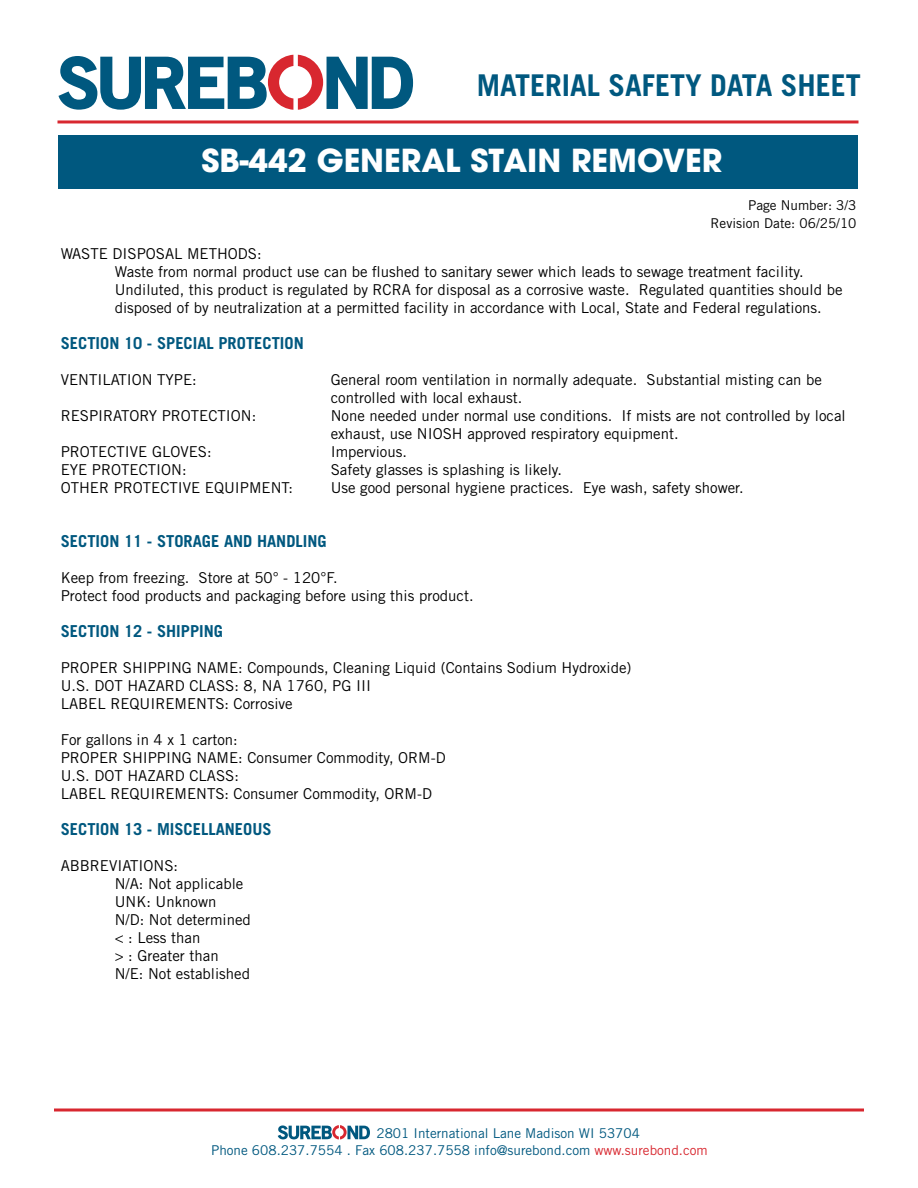
<style>
.page{position:relative;width:918px;height:1188px;background:#fff}
.page>*{position:absolute;margin:0;border:0;box-sizing:border-box;transform-origin:0 0}
.t1{font:700 31.5px "Avant Garde";color:#fff}
.t2{font:700 30px "Trade Gothic";color:#00587f}
.t3{font:700 16.5px "Trade Gothic";color:#00587f}
.t4{font:15px/18px "Trade Gothic";color:#000}
.t5{font:13.5px/16.2px "Trade Gothic";color:#00587f}
.t6{font:13.5px/18px "Trade Gothic";color:#000;text-align:right}
.s1{color:#d8272f}
</style>
<div class="page">
<svg style="left:58px;top:55px;width:355px;height:55px"></svg>
<hr style="left:57px;top:120px;width:801px;height:3px;background:#d8272f">
<div style="left:58px;top:135px;width:800px;height:54px;background:#00587f"></div>
<svg style="left:54px;top:1108px;width:810px;height:4px;background:#e15c62"></svg>
<svg style="left:278px;top:1125px;width:92px;height:14px"></svg>
<h2 class="t2" style="left:477px;top:67px;width:386px">MATERIAL SAFETY DATA SHEET</h2>
<h1 class="t1" style="left:201px;top:140px;width:523px">SB-442 GENERAL STAIN REMOVER</h1>
<p class="t6" style="left:711px;top:196px;width:147px">Page Number: /3<br>Revision Date: 06/25/1 0</p>
<p class="t4" style="left:115px;top:245px;width:729px;text-indent:-54px">WASTE DISPOSAL METHODS:<br>Waste from normal product use can be flushed to sanitary sewer which leads to sewage treatment facility.<br>Undiluted, this product is regulated by RCRA for disposal as a corrosive waste. Regulated quantities should be disposed of by neutralization at a permitted facility in accordance with Local, State and Federal regulations.</p>
<p class="t3" style="left:61px;top:333px;width:245px">SECTION 10 - SPECIAL PROTECTION</p>
<p class="t4" style="left:61px;top:371px;width:138px">VENTILATION TYPE:</p>
<p class="t4" style="left:331px;top:371px;width:493px">General room ventilation in normally adequate. Substantial misting can be controlled with local exhaust.</p>
<p class="t4" style="left:61px;top:407px;width:197px">RESPIRATORY PROTECTION:</p>
<p class="t4" style="left:331px;top:407px;width:516px">None needed under normal use conditions. If mists are not controlled by local exhaust, use NIOSH approved respiratory equipment.</p>
<p class="t4" style="left:61px;top:443px;width:152px">PROTECTIVE GLOVES:</p>
<p class="t4" style="left:331px;top:443px;width:78px">Impervious.</p>
<p class="t4" style="left:61px;top:461px;width:127px">EYE PROTECTION:</p>
<p class="t4" style="left:331px;top:461px;width:233px">Safety glasses is splashing is likely.</p>
<p class="t4" style="left:61px;top:479px;width:234px">OTHER PROTECTIVE EQUIPMENT:</p>
<p class="t4" style="left:331px;top:479px;width:414px">Use good personal hygiene practices. Eye wash, safety shower.</p>
<p class="t3" style="left:61px;top:531px;width:267px">SECTION 11 - STORAGE AND HANDLING</p>
<p class="t4" style="left:61px;top:569px;width:414px">Keep from freezing. Store at 50° - 1 20°F.<br>Protect food products and packaging before using this product.</p>
<p class="t3" style="left:61px;top:621px;width:164px">SECTION 12 - SHIPPING</p>
<p class="t4" style="left:61px;top:659px;width:572px">PROPER SHIPPING NAME: Compounds, Cleaning Liquid (Contains Sodium Hydroxide)<br>U.S. DOT HAZARD CLASS: 8, NA 1 760, PG III<br>LABEL REQUIREMENTS: Corrosive</p>
<p class="t4" style="left:61px;top:731px;width:387px">For gallons in 4 x 1 carton:<br>PROPER SHIPPING NAME: Consumer Commodity, ORM-D U.S. DOT HAZARD CLASS:<br>LABEL REQUIREMENTS: Consumer Commodity, ORM-D</p>
<p class="t3" style="left:61px;top:819px;width:212px">SECTION 13 - MISCELLANEOUS</p>
<p class="t4" style="left:115px;top:857px;width:138px;text-indent:-54px">ABBREVIATIONS:<br>N/A: Not applicable<br>UNK: Unknown<br>N/D: Not determined &lt; : Less than<br>&gt; : Greater than<br>N/E: Not established</p>
<p class="t5" style="left:211px;top:1125px;width:498px;text-indent:165px">2801 International Lane Madison WI 53704<br>Phone 608.237.7554 . Fax 608.237.7558 info@surebond.com <span class="s1">www.surebond.com</span></p>
</div>
